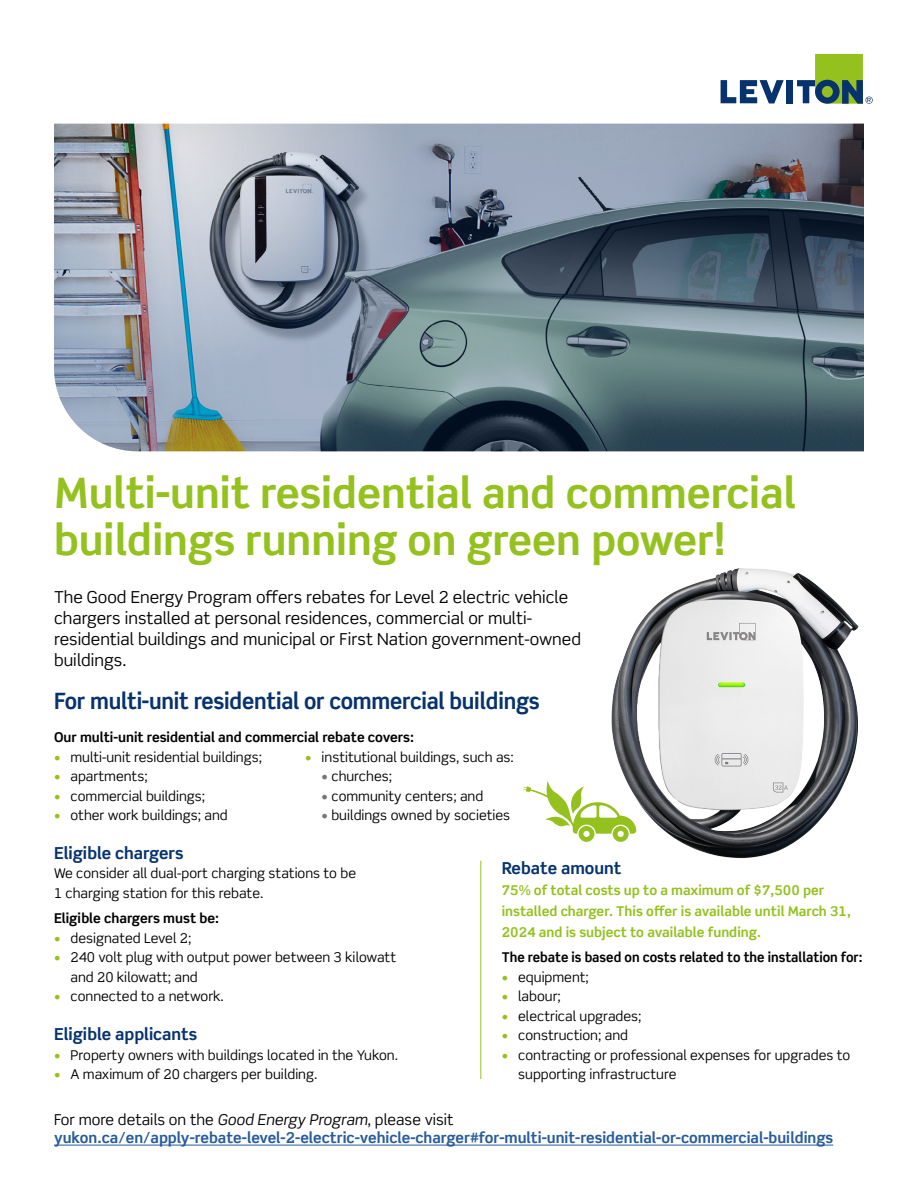
<style>
.page{position:relative;width:918px;height:1188px;background:#fff}
.page>*{position:absolute;margin:0;border:0;box-sizing:border-box;transform-origin:0 0}
.t1{font:700 42px/46.5px "Scene Std";color:#95c11f}
.t2{font:700 22.5px "Scene Std";letter-spacing:-.01em;color:#06326e;scale:.95 1}
.t3{font:16.5px/21px "Scene Std";color:#000}
.t4{font:700 16.5px "Scene Std";color:#06326e}
.t5{font:700 15px/18px "Scene Std";color:#275b9b}
.t6{font:13.5px/19.5px "Scene Std";color:#000}
.t7{font:700 13.5px/21px "Scene Std";color:#95c11f}
.t8{font:700 13.5px "Scene Std";color:#000}
.t9{font:700 13.5px "Scene Std";color:#000;scale:.96 1}
.s1{color:#95c11f}
.s2{color:#75767c}
.s3{font-weight:400;color:#000}
.s4{font-weight:400;font-style:italic;color:#000}
</style>
<div class="page">
<svg style="left:721px;top:80px;width:63px;height:23px"></svg>
<div style="left:786px;top:80px;width:7px;height:23px;background:#06326e"></div>
<svg style="left:797px;top:54px;width:76px;height:50px"></svg>
<hr style="left:54px;top:1145px;width:779px;height:1px;background:#275b9b">
<svg style="left:54px;top:124px;width:810px;height:327px;background:#768592"></svg>
<img style="left:611px;top:568px;width:248px;height:291px">
<svg style="left:523px;top:781px;width:113px;height:61px"></svg>
<hr style="left:480px;top:861px;width:1px;height:218px;background:#95c11f">
<h1 class="t1" style="left:54px;top:470px;width:743px">Multi-unit residential and commercial buildings running on green power!</h1>
<p class="t3" style="left:54px;top:586px;width:528px">The Good Energy Program offers rebates for Level 2 electric vehicle chargers installed at personal residences, commercial or multi&shy;residential buildings and municipal or First Nation government-owned buildings.</p>
<h2 class="t2" style="left:54px;top:687px;width:513px">For multi-unit residential or commercial buildings</h2>
<p class="t8" style="left:54px;top:729px;width:361px">Our multi-unit residential and commercial rebate covers:</p>
<p class="t6" style="left:54px;top:747px;width:210px"><span class="s1">•</span> multi-unit residential buildings;</p>
<p class="t6" style="left:54px;top:766px;width:95px"><span class="s1">•</span> apartments;</p>
<p class="t6" style="left:54px;top:786px;width:153px"><span class="s1">•</span> commercial buildings;</p>
<p class="t6" style="left:54px;top:805px;width:175px"><span class="s1">•</span> other work buildings; and</p>
<p class="t4" style="left:54px;top:843px;width:131px">Eligible chargers</p>
<p class="t6" style="left:54px;top:864px;width:304px">We consider all dual-port charging stations to be<br>1 charging station for this rebate.</p>
<p class="t8" style="left:54px;top:910px;width:167px">Eligible chargers must be:</p>
<p class="t6" style="left:54px;top:928px;width:139px"><span class="s1">•</span> designated Level 2;</p>
<p class="t6" style="left:70px;top:948px;width:327px;text-indent:-16px"><span class="s1">•</span> 240 volt plug with output power between 3 kilowatt and 20 kilowatt; and</p>
<p class="t6" style="left:54px;top:986px;width:171px"><span class="s1">•</span> connected to a network.</p>
<p class="t4" style="left:54px;top:1024px;width:145px">Eligible applicants</p>
<p class="t6" style="left:54px;top:1045px;width:346px"><span class="s1">•</span> Property owners with buildings located in the Yukon.</p>
<p class="t6" style="left:54px;top:1064px;width:265px"><span class="s1">•</span> A maximum of 20 chargers per building.</p>
<p class="t6" style="left:305px;top:747px;width:210px"><span class="s1">•</span> institutional buildings, such as:</p>
<p class="t6" style="left:322px;top:766px;width:72px"><span class="s2">•</span> churches;</p>
<p class="t6" style="left:322px;top:786px;width:163px"><span class="s2">•</span> community centers; and</p>
<p class="t6" style="left:322px;top:805px;width:190px"><span class="s2">•</span> buildings owned by societies</p>
<p class="t4" style="left:502px;top:857px;width:121px">Rebate amount</p>
<p class="t7" style="left:502px;top:879px;width:351px">75% of total costs up to a maximum of $7,500 per installed charger. This offer is available until March 31,<br>2024 and is subject to available funding.</p>
<p class="t9" style="left:502px;top:949px;width:377px">The rebate is based on costs related to the installation for:</p>
<p class="t6" style="left:502px;top:967px;width:89px"><span class="s1">•</span> equipment;</p>
<p class="t6" style="left:502px;top:986px;width:61px"><span class="s1">•</span> labour;</p>
<p class="t6" style="left:502px;top:1006px;width:141px"><span class="s1">•</span> electrical upgrades;</p>
<p class="t6" style="left:502px;top:1025px;width:128px"><span class="s1">•</span> construction; and</p>
<p class="t6" style="left:518px;top:1045px;width:334px;text-indent:-16px"><span class="s1">•</span> contracting or professional expenses for upgrades to supporting infrastructure</p>
<p class="t5" style="left:54px;top:1111px;width:781px"><span class="s3">For more details on the</span> <span class="s4">Good Energy Program</span><span class="s3">, please visit </span>yukon.ca/en/apply-rebate-level-2-electric-vehicle-charger#for-multi-unit-residential-or-commercial-buildings</p>
</div>
